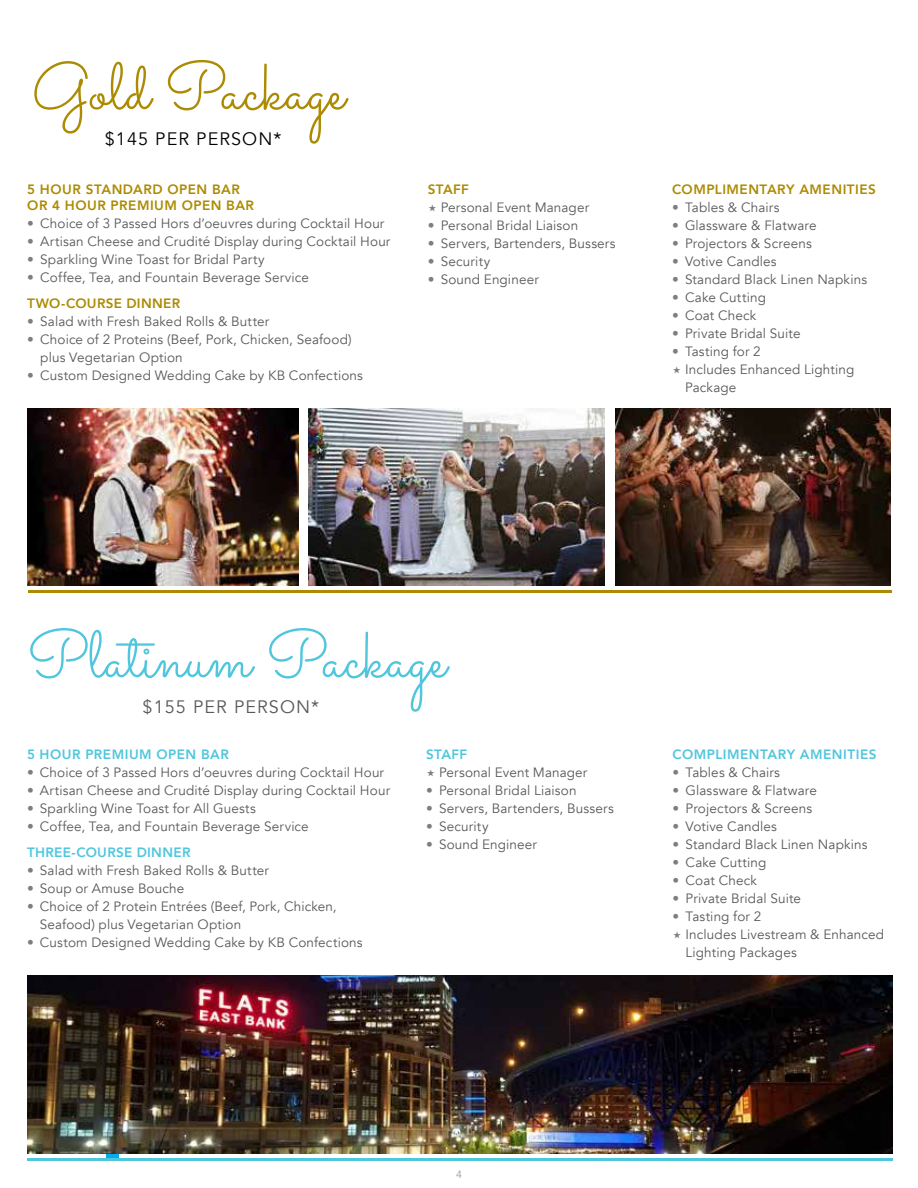
<style>
.page{position:relative;width:918px;height:1188px;background:#fff}
.page>*{position:absolute;margin:0;border:0;box-sizing:border-box;transform-origin:0 0}
.t1{font:66px "Sacramento";color:#50c6dd}
.t2{font:66px "Sacramento";color:#ac8b02}
.t3{font:18px "Avenir";letter-spacing:.06em;color:#000}
.t4{font:18px "Avenir";letter-spacing:.06em;color:#58595b}
.t5{font:13.5px/18px "Avenir";letter-spacing:.01em;color:#58595b}
.t6{font:800 13.5px/16.2px "Avenir";letter-spacing:.04em;color:#ac8b02}
.t7{font:800 13.5px "Avenir";letter-spacing:.035em;color:#50c6dd}
.t8{font:10.5px "Avenir";color:#58595b}
.s1{color:#7c7e81}
.s2{font-weight:800;color:#ac8b02}
.s3{font-weight:800;color:#50c6dd}
</style>
<div class="page">
<img style="left:616px;top:409px;width:275px;height:177px">
<img style="left:309px;top:409px;width:296px;height:177px">
<img style="left:27px;top:409px;width:271px;height:177px">
<hr style="left:28px;top:590px;width:864px;height:3px;background:#ac8b02">
<hr style="left:27px;top:1158px;width:865px;height:3px;background:#50c6dd">
<img style="left:27px;top:975px;width:865px;height:179px">
<hr style="left:106px;top:1154px;width:13px;height:4px;background:#00aeef">
<h1 class="t2" style="left:32px;top:47px;width:315px">Gold Package</h1>
<h2 class="t3" style="left:105px;top:128px;width:178px">$145 PER PERSON*</h2>
<p class="t6" style="left:27px;top:181px;width:228px">5 HOUR STANDARD OPEN BAR<br>OR 4 HOUR PREMIUM OPEN BAR</p>
<p class="t5" style="left:27px;top:215px;width:359px"><span class="s1">•</span> Choice of 3 Passed Hors d’oeuvres during Cocktail Hour</p>
<p class="t5" style="left:27px;top:233px;width:365px"><span class="s1">•</span> Artisan Cheese and Crudité Display during Cocktail Hour</p>
<p class="t5" style="left:27px;top:251px;width:239px"><span class="s1">•</span> Sparkling Wine Toast for Bridal Party</p>
<p class="t5" style="left:27px;top:265px;width:283px;line-height:25.5px"><span class="s1">•</span> Coffee, Tea, and Fountain Beverage Service<br><span class="s2">TWO-COURSE DINNER</span></p>
<p class="t5" style="left:27px;top:312px;width:244px"><span class="s1">•</span> Salad with Fresh Baked Rolls &amp; Butter</p>
<p class="t5" style="left:40px;top:330px;width:313px;text-indent:-13px"><span class="s1">•</span> Choice of 2 Proteins (Beef, Pork, Chicken, Seafood) plus Vegetarian Option</p>
<p class="t5" style="left:27px;top:366px;width:337px"><span class="s1">•</span> Custom Designed Wedding Cake by KB Confections</p>
<p class="t6" style="left:428px;top:181px;width:43px">STAFF</p>
<p class="t5" style="left:441px;top:199px;width:150px">Personal Event Manager</p>
<p class="t5" style="left:428px;top:217px;width:152px"><span class="s1">•</span> Personal Bridal Liaison</p>
<p class="t5" style="left:428px;top:235px;width:189px"><span class="s1">•</span> Servers, Bartenders, Bussers</p>
<p class="t5" style="left:428px;top:253px;width:64px"><span class="s1">•</span> Security</p>
<p class="t5" style="left:428px;top:271px;width:113px"><span class="s1">•</span> Sound Engineer</p>
<p class="t6" style="left:672px;top:181px;width:205px">COMPLIMENTARY AMENITIES</p>
<p class="t5" style="left:672px;top:199px;width:109px"><span class="s1">•</span> Tables &amp; Chairs</p>
<p class="t5" style="left:672px;top:217px;width:146px"><span class="s1">•</span> Glassware &amp; Flatware</p>
<p class="t5" style="left:672px;top:235px;width:141px"><span class="s1">•</span> Projectors &amp; Screens</p>
<p class="t5" style="left:672px;top:253px;width:106px"><span class="s1">•</span> Votive Candles</p>
<p class="t5" style="left:672px;top:271px;width:197px"><span class="s1">•</span> Standard Black Linen Napkins</p>
<p class="t5" style="left:672px;top:289px;width:95px"><span class="s1">•</span> Cake Cutting</p>
<p class="t5" style="left:672px;top:307px;width:86px"><span class="s1">•</span> Coat Check</p>
<p class="t5" style="left:672px;top:325px;width:130px"><span class="s1">•</span> Private Bridal Suite</p>
<p class="t5" style="left:685px;top:343px;width:171px;text-indent:-13px"><span class="s1">•</span> Tasting for 2<br>Includes Enhanced Lighting<br>Package</p>
<h1 class="t1" style="left:27px;top:615px;width:421px">Platinum Package</h1>
<h2 class="t4" style="left:143px;top:696px;width:178px">$155 PER PERSON*</h2>
<p class="t7" style="left:27px;top:744px;width:203px">5 HOUR PREMIUM OPEN BAR</p>
<p class="t5" style="left:27px;top:764px;width:359px"><span class="s1">•</span> Choice of 3 Passed Hors d’oeuvres during Cocktail Hour</p>
<p class="t5" style="left:27px;top:782px;width:365px"><span class="s1">•</span> Artisan Cheese and Crudité Display during Cocktail Hour</p>
<p class="t5" style="left:27px;top:800px;width:230px"><span class="s1">•</span> Sparkling Wine Toast for All Guests</p>
<p class="t5" style="left:27px;top:814px;width:283px;line-height:25.5px"><span class="s1">•</span> Coffee, Tea, and Fountain Beverage Service<br><span class="s3">THREE-COURSE DINNER</span></p>
<p class="t5" style="left:27px;top:861px;width:244px"><span class="s1">•</span> Salad with Fresh Baked Rolls &amp; Butter</p>
<p class="t5" style="left:27px;top:879px;width:159px"><span class="s1">•</span> Soup or Amuse Bouche</p>
<p class="t5" style="left:40px;top:897px;width:298px;text-indent:-13px"><span class="s1">•</span> Choice of 2 Protein Entrées (Beef, Pork, Chicken,<br>Seafood) plus Vegetarian Option</p>
<p class="t5" style="left:27px;top:933px;width:337px"><span class="s1">•</span> Custom Designed Wedding Cake by KB Confections</p>
<p class="t7" style="left:426px;top:744px;width:43px">STAFF</p>
<p class="t5" style="left:439px;top:764px;width:150px">Personal Event Manager</p>
<p class="t5" style="left:426px;top:782px;width:152px"><span class="s1">•</span> Personal Bridal Liaison</p>
<p class="t5" style="left:426px;top:800px;width:189px"><span class="s1">•</span> Servers, Bartenders, Bussers</p>
<p class="t5" style="left:426px;top:818px;width:64px"><span class="s1">•</span> Security</p>
<p class="t5" style="left:426px;top:836px;width:113px"><span class="s1">•</span> Sound Engineer</p>
<p class="t7" style="left:673px;top:744px;width:205px">COMPLIMENTARY AMENITIES</p>
<p class="t5" style="left:673px;top:764px;width:109px"><span class="s1">•</span> Tables &amp; Chairs</p>
<p class="t5" style="left:673px;top:782px;width:146px"><span class="s1">•</span> Glassware &amp; Flatware</p>
<p class="t5" style="left:673px;top:800px;width:141px"><span class="s1">•</span> Projectors &amp; Screens</p>
<p class="t5" style="left:673px;top:818px;width:106px"><span class="s1">•</span> Votive Candles</p>
<p class="t5" style="left:673px;top:836px;width:197px"><span class="s1">•</span> Standard Black Linen Napkins</p>
<p class="t5" style="left:673px;top:854px;width:95px"><span class="s1">•</span> Cake Cutting</p>
<p class="t5" style="left:673px;top:872px;width:86px"><span class="s1">•</span> Coat Check</p>
<p class="t5" style="left:673px;top:890px;width:130px"><span class="s1">•</span> Private Bridal Suite</p>
<p class="t5" style="left:686px;top:908px;width:200px;text-indent:-13px"><span class="s1">•</span> Tasting for 2<br>Includes Livestream &amp; Enhanced<br>Lighting Packages</p>
<p class="t8" style="left:456px;top:1168px;width:7px">4</p>
</div>
